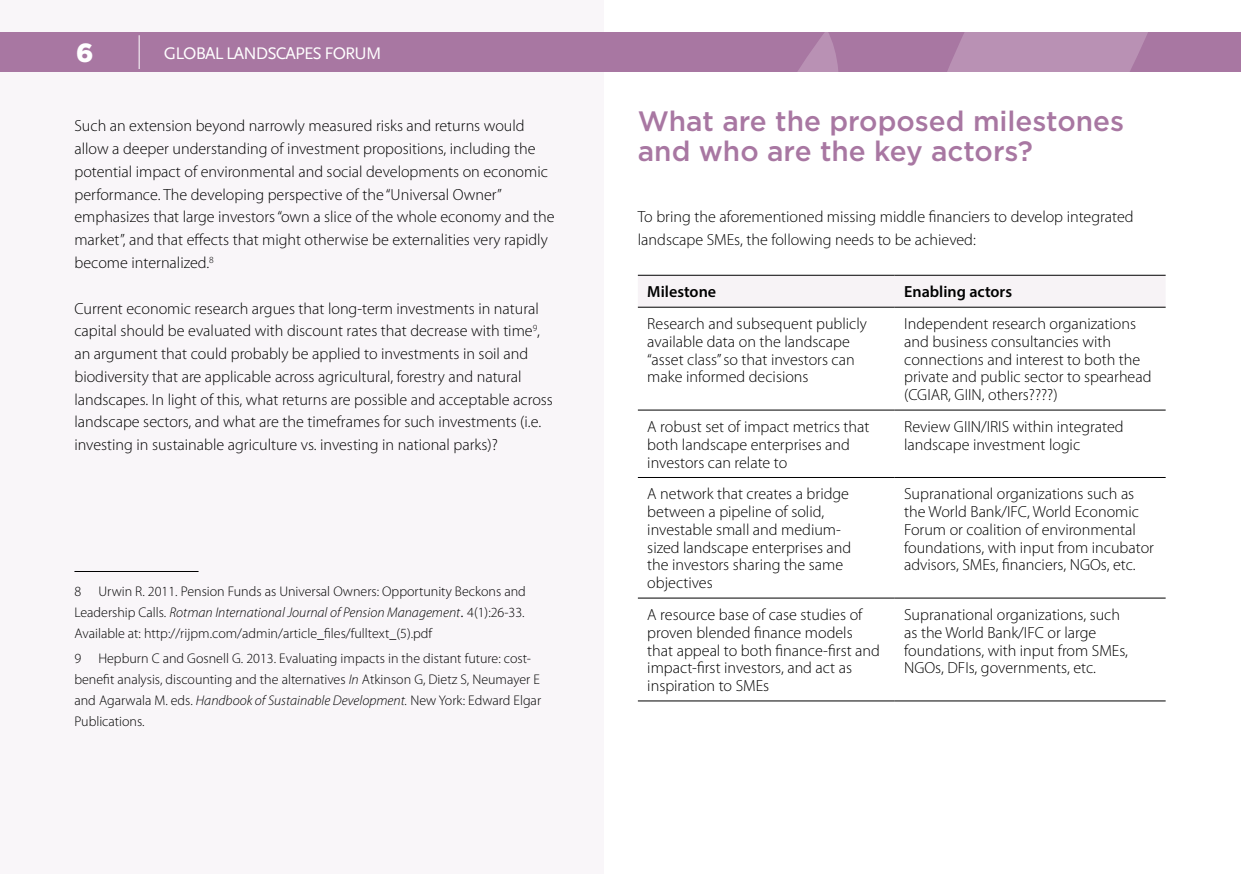
<style>
.page{position:relative;width:1241px;height:874px;background:#fff}
.page>*{position:absolute;margin:0;border:0;box-sizing:border-box;transform-origin:0 0}
.t1{font:500 28px/29.8px "Gotham";color:#a877a2}
.t2{font:900 26.25px "Gotham";color:#fff}
.t3{font:17.5px "Scala Sans OT";letter-spacing:-.05em;color:#fff}
.t4{font:300 16.1px/17.7px "Myriad Pro";color:#000}
.t5{font:600 16.1px "Myriad Pro";color:#000}
.t6{font:300 14px/21px "Myriad Pro";color:#000;text-align:justify}
.s1{font-style:italic}
.s2{font-size:17.5px}
</style>
<div class="page">
<div style="left:0;top:0;width:603px;height:873px;background:#f9f6f9"></div>
<div style="left:0;top:32px;width:1240px;height:40px;background:#a877a2"></div>
<hr style="left:139px;top:35px;width:1px;height:34px;background:#fff">
<svg style="left:797px;top:32px;width:351px;height:40px"></svg>
<div style="left:637px;top:276px;width:528px;height:31px;background:#f7f3f6"></div>
<hr style="left:637px;top:409px;width:257px;height:1px;background:#000">
<hr style="left:894px;top:409px;width:271px;height:1px;background:#000">
<hr style="left:637px;top:477px;width:257px;height:1px;background:#000">
<hr style="left:894px;top:477px;width:271px;height:1px;background:#000">
<hr style="left:637px;top:597px;width:257px;height:1px;background:#000">
<hr style="left:894px;top:597px;width:271px;height:1px;background:#000">
<hr style="left:637px;top:700px;width:257px;height:1px;background:#000">
<hr style="left:894px;top:700px;width:271px;height:1px;background:#000">
<hr style="left:637px;top:275px;width:257px;height:1px;background:#000">
<hr style="left:894px;top:275px;width:271px;height:1px;background:#000">
<hr style="left:637px;top:307px;width:257px;height:1px;background:#000">
<hr style="left:894px;top:307px;width:271px;height:1px;background:#000">
<hr style="left:1240px;top:624px;width:1px;height:249px;background:#f7f7f7">
<hr style="left:1240px;top:0;width:1px;height:624px;background:#a877a2">
<hr style="left:74px;top:571px;width:124px;height:1px;background:#000">
<h2 class="t2" style="left:76px;top:34px;width:19px">6</h2>
<p class="t3" style="left:164px;top:44px;width:219px">GLOBAL LANDSCAPES FORUM</p>
<p class="t4" style="left:74px;top:115px;width:481px;line-height:22.8px">Such an extension beyond narrowly measured risks and returns would allow a deeper understanding of investment propositions, including the potential impact of environmental and social developments on economic performance. The developing perspective of the “Universal Owner” emphasizes that large investors “own a slice of the whole economy and the market”, and that effects that might otherwise be externalities very rapidly become internalized.<sup>8</sup></p>
<p class="t4" style="left:74px;top:297px;width:480px;line-height:22.8px">Current economic research argues that long-term investments in natural capital should be evaluated with discount rates that decrease with time<sup>9</sup>, an argument that could probably be applied to investments in soil and biodiversity that are applicable across agricultural, forestry and natural landscapes. In light of this, what returns are possible and acceptable across landscape sectors, and what are the timeframes for such investments (i.e. investing in sustainable agriculture vs. investing in national parks)?</p>
<p class="t6" style="left:74px;top:581px;width:453px">8 Urwin R. 2011. Pension Funds as Universal Owners: Opportunity Beckons and Leadership Calls. <span class="s1">Rotman International Journal of Pension Management</span><span class="s2">.</span> 4(1):26-33.<br>Available at: http://rijpm.com/admin/article_files/fulltext_(5).pdf</p>
<p class="t6" style="left:74px;top:648px;width:468px;text-align:left">9 Hepburn C and Gosnell G. 2013. Evaluating impacts in the distant future: cost&shy;benefit analysis, discounting and the alternatives <span class="s1">In</span> Atkinson G, Dietz S, Neumayer E and Agarwala M. eds. <span class="s1">Handbook of Sustainable Development.</span> New York: Edward Elgar Publications.</p>
<h1 class="t1" style="left:637px;top:106px;width:487px">What are the proposed milestones and who are the key actors?</h1>
<p class="t4" style="left:637px;top:206px;width:497px;line-height:22.8px">To bring the aforementioned missing middle financiers to develop integrated landscape SMEs, the following needs to be achieved:</p>
<p class="t5" style="left:647px;top:281px;width:70px">Milestone</p>
<p class="t5" style="left:904px;top:281px;width:109px">Enabling actors</p>
<p class="t4" style="left:647px;top:315px;width:221px">Research and subsequent publicly available data on the landscape “asset class” so that investors can make informed decisions</p>
<p class="t4" style="left:904px;top:315px;width:249px">Independent research organizations and business consultancies with connections and interest to both the private and public sector to spearhead (CGIAR, GIIN, others????)</p>
<p class="t4" style="left:647px;top:418px;width:224px">A robust set of impact metrics that both landscape enterprises and investors can relate to</p>
<p class="t4" style="left:904px;top:418px;width:221px">Review GIIN/IRIS within integrated landscape investment logic</p>
<p class="t4" style="left:647px;top:485px;width:205px">A network that creates a bridge between a pipeline of solid, investable small and medium&shy;sized landscape enterprises and the investors sharing the same objectives</p>
<p class="t4" style="left:904px;top:485px;width:251px">Supranational organizations such as the World Bank/IFC, World Economic Forum or coalition of environmental foundations, with input from incubator advisors, SMEs, financiers, NGOs, etc.</p>
<p class="t4" style="left:647px;top:605px;width:234px">A resource base of case studies of proven blended finance models that appeal to both finance-first and impact-first investors, and act as inspiration to SMEs</p>
<p class="t4" style="left:904px;top:605px;width:225px">Supranational organizations, such as the World Bank/IFC or large foundations, with input from SMEs, NGOs, DFIs, governments, etc.</p>
</div>
